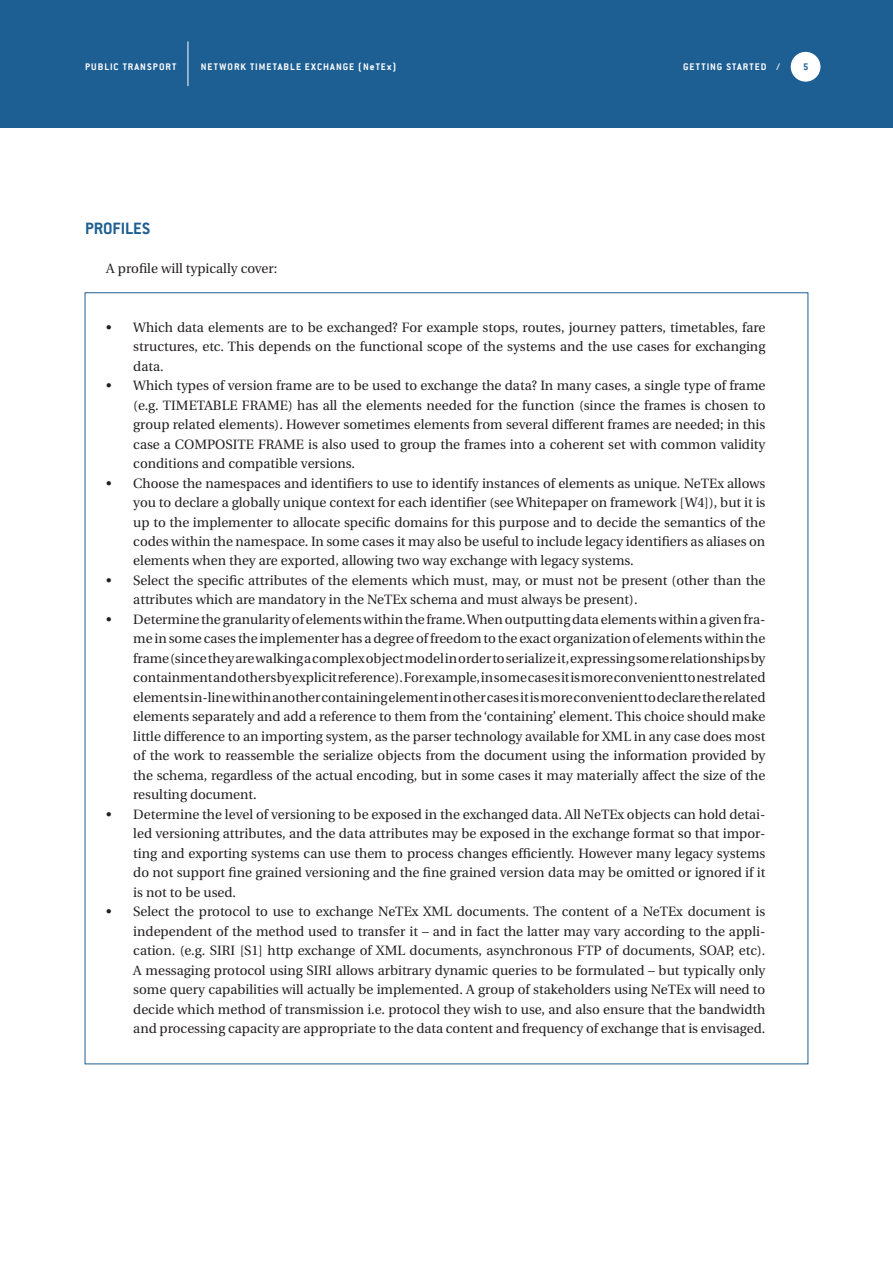
<style>
.page{position:relative;width:893px;height:1263px;background:#fff}
.page>*{position:absolute;margin:0;border:0;box-sizing:border-box;transform-origin:0 0}
.t1{font:700 18px "Conduit ITC";color:#1d5e93}
.t2{font:13.5px/19.5px "Utopia";color:#231f20;text-align:justify}
.t3{font:700 10.5px "Conduit ITC";letter-spacing:.1em;color:#fff}
.t4{font:700 10.5px "Conduit ITC";color:#1d5e93}
</style>
<div class="page">
<div style="left:0;top:0;width:893px;height:128px;background:#1d5e93"></div>
<div style="left:791px;top:52px;width:29px;height:30px;background:#fff;border-radius:50%"></div>
<hr style="left:188px;top:41px;width:1px;height:45px;background:#fff">
<p class="t3" style="left:85px;top:60px;width:93px">PUBLIC TRANSPORT</p>
<p class="t3" style="left:201px;top:60px;width:197px">NETWORK TIMETABLE EXCHANGE (NeTEx)</p>
<p class="t3" style="left:683px;top:60px;width:98px">GETTING STARTED /</p>
<p class="t4" style="left:803px;top:60px;width:7px">5</p>
<h1 class="t1" style="left:85px;top:218px;width:66px">PROFILES</h1>
<p class="t2" style="left:106px;top:259px;width:173px">A profile will typically cover:</p>
<p class="t2" style="left:133px;top:317px;width:634px;text-indent:-27px">• Which data elements are to be exchanged? For example stops, routes, journey patters, timetables, fare structures, etc. This depends on the functional scope of the systems and the use cases for exchanging data.</p>
<p class="t2" style="left:133px;top:376px;width:634px;text-indent:-27px">• Which types of version frame are to be used to exchange the data? In many cases, a single type of frame (e.g. TIMETABLE FRAME) has all the elements needed for the function (since the frames is chosen to group related elements). However sometimes elements from several different frames are needed; in this case a COMPOSITE FRAME is also used to group the frames into a coherent set with common validity conditions and compatible versions.</p>
<p class="t2" style="left:133px;top:473px;width:634px;text-indent:-27px">• Choose the namespaces and identifiers to use to identify instances of elements as unique. NeTEx allows you to declare a globally unique context for each identifier (see Whitepaper on framework [W4]), but it is up to the implementer to allocate specific domains for this purpose and to decide the semantics of the codes within the namespace. In some cases it may also be useful to include legacy identifiers as aliases on elements when they are exported, allowing two way exchange with legacy systems.</p>
<p class="t2" style="left:133px;top:571px;width:634px;text-indent:-27px">• Select the specific attributes of the elements which must, may, or must not be present (other than the attributes which are mandatory in the NeTEx schema and must always be present).</p>
<p class="t2" style="left:133px;top:610px;width:634px;text-indent:-27px">• Determine the granularity of elements within the frame. When outputting data elements within a given fra&shy;me in some cases the implementer has a degree of freedom to the exact organization of elements within the frame (since they are walking a complex object model in order to serialize it, expressing some relationships by containment and others by explicit reference). For example, in some cases it is more convenient to nest related elements in-line within another containing element in other cases it is more convenient to declare the related elements separately and add a reference to them from the ‘containing’ element. This choice should make little difference to an importing system, as the parser technology available for XML in any case does most of the work to reassemble the serialize objects from the document using the information provided by the schema, regardless of the actual encoding, but in some cases it may materially affect the size of the resulting document.</p>
<p class="t2" style="left:133px;top:805px;width:634px;text-indent:-27px">• Determine the level of versioning to be exposed in the exchanged data. All NeTEx objects can hold detai&shy;led versioning attributes, and the data attributes may be exposed in the exchange format so that impor&shy;ting and exporting systems can use them to process changes efficiently. However many legacy systems do not support fine grained versioning and the fine grained version data may be omitted or ignored if it is not to be used.</p>
<p class="t2" style="left:133px;top:902px;width:634px;text-indent:-27px">• Select the protocol to use to exchange NeTEx XML documents. The content of a NeTEx document is independent of the method used to transfer it – and in fact the latter may vary according to the appli&shy;cation. (e.g. SIRI [S1] http exchange of XML documents, asynchronous FTP of documents, SOAP, etc).<br>A messaging protocol using SIRI allows arbitrary dynamic queries to be formulated – but typically only some query capabilities will actually be implemented. A group of stakeholders using NeTEx will need to decide which method of transmission i.e. protocol they wish to use, and also ensure that the bandwidth and processing capacity are appropriate to the data content and frequency of exchange that is envisaged.</p>
</div>
